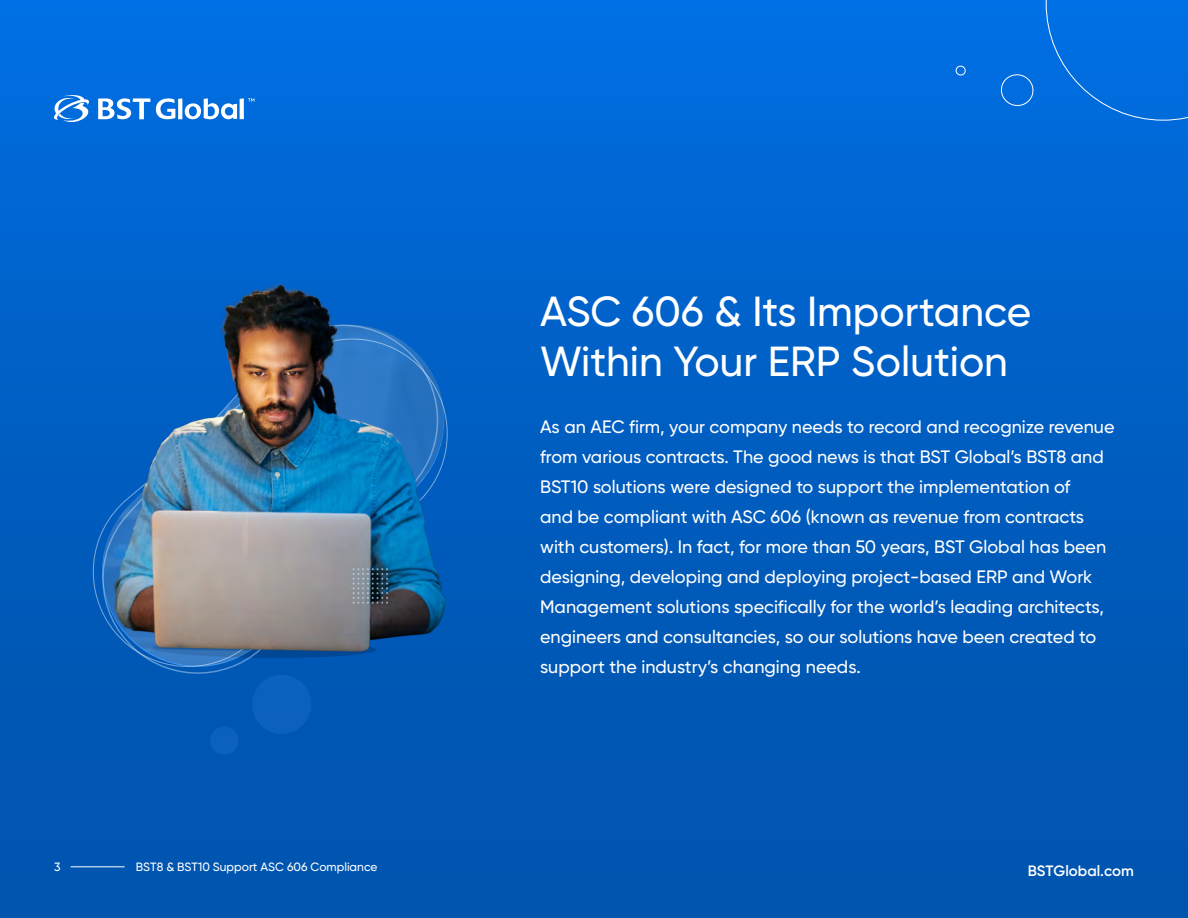
<style>
.page{position:relative;width:1188px;height:918px;background:#fff}
.page>*{position:absolute;margin:0;border:0;box-sizing:border-box;transform-origin:0 0}
.t1{font:500 42px/50.4px "Gilroy";color:#fff}
.t2{font:500 18px/30px "Gilroy";color:#fff}
.t3{font:600 15px "Gilroy";color:#fff}
.t4{font:500 12px "Gilroy";color:#fff}
</style>
<div class="page">
<div style="left:0;top:0;width:1188px;height:918px;background:linear-gradient(to bottom,#006de0,#0051a8)"></div>
<div style="left:1046px;top:0;width:142px;height:121px;background:#006de1"></div>
<svg style="left:1000px;top:73px;width:35px;height:34px"></svg>
<svg style="left:956px;top:65px;width:10px;height:11px"></svg>
<svg style="left:0;top:151px;width:618px;height:690px;background:#005dbf"></svg>
<svg style="left:81px;top:326px;width:18px;height:342px;background:#015dbe"></svg>
<img style="left:99px;top:246px;width:454px;height:455px">
<svg style="left:251px;top:673px;width:62px;height:63px;background:#075eba"></svg>
<svg style="left:209px;top:726px;width:30px;height:30px"></svg>
<svg style="left:353px;top:568px;width:35px;height:36px"></svg>
<svg style="left:54px;top:94px;width:200px;height:33px"></svg>
<hr style="left:71px;top:867px;width:54px;height:1px;background:#fff">
<h1 class="t1" style="left:540px;top:285px;width:493px">ASC 606 &amp; Its Importance<br>Within Your ERP Solution</h1>
<p class="t2" style="left:540px;top:412px;width:576px">As an AEC firm, your company needs to record and recognize revenue from various contracts. The good news is that BST Global’s BST8 and BST10 solutions were designed to support the implementation of<br>and be compliant with ASC 606 (known as revenue from contracts with customers). In fact, for more than 50 years, BST Global has been designing, developing and deploying project-based ERP and Work Management solutions specifically for the world’s leading architects, engineers and consultancies, so our solutions have been created to support the industry’s changing needs.</p>
<p class="t4" style="left:54px;top:860px;width:8px">3</p>
<p class="t4" style="left:136px;top:860px;width:243px">BST8 &amp; BST10 Support ASC 606 Compliance</p>
<p class="t3" style="left:1028px;top:861px;width:108px">BSTGlobal.com</p>
</div>
